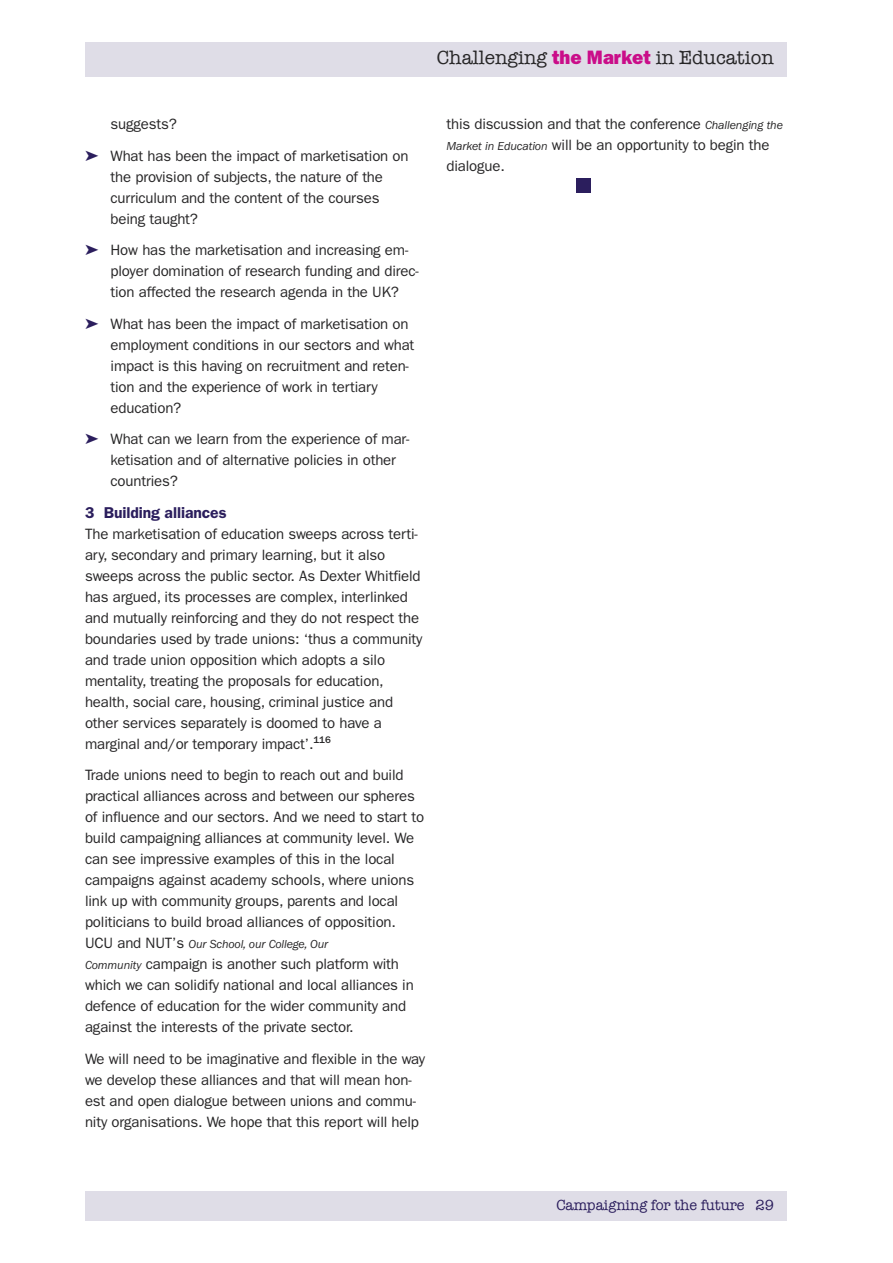
<style>
.page{position:relative;width:893px;height:1263px;background:#fff}
.page>*{position:absolute;margin:0;border:0;box-sizing:border-box;transform-origin:0 0}
.t1{font:19.5px "American Typewriter";color:#272627}
.t2{font:600 15.75px "Franklin Gothic";letter-spacing:-.005em;color:#2b1e5d}
.t3{font:15px/21px "Franklin Gothic";letter-spacing:-.01em;color:#272627}
.t4{font:15px "American Typewriter";color:#2b1e5d}
.t5{font:italic 12px "Franklin Gothic";letter-spacing:-.01em;color:#272627}
.s1{font-family:"Franklin Gothic";font-weight:800;color:#ca0d89}
.s2{font-style:normal;font-size:15px}
.s3{font-style:italic;font-size:12px}
</style>
<div class="page">
<div style="left:85px;top:43px;width:702px;height:34px;background:#dfdde7"></div>
<div style="left:85px;top:1191px;width:702px;height:29px;background:#dfdde7"></div>
<div style="left:576px;top:179px;width:14px;height:14px;background:#2b1e5d"></div>
<h1 class="t1" style="left:437px;top:46px;width:339px">Challenging <span class="s1">the Market</span> in Education</h1>
<p class="t3" style="left:111px;top:110px;width:300px;line-height:31.5px">suggests?<br>What has been the impact of marketisation on</p>
<p class="t3" style="left:111px;top:168px;width:274px">the provision of subjects, the nature of the curriculum and the content of the courses being taught?</p>
<p class="t3" style="left:111px;top:241px;width:310px">How has the marketisation and increasing em&shy;ployer domination of research funding and direc&shy;tion affected the research agenda in the UK?</p>
<p class="t3" style="left:111px;top:315px;width:305px">What has been the impact of marketisation on employment conditions in our sectors and what impact is this having on recruitment and reten&shy;tion and the experience of work in tertiary education?</p>
<p class="t3" style="left:111px;top:430px;width:301px">What can we learn from the experience of mar&shy;ketisation and of alternative policies in other countries?</p>
<p class="t2" style="left:85px;top:507px;width:143px">3 Building alliances</p>
<p class="t3" style="left:85px;top:525px;width:339px">The marketisation of education sweeps across terti&shy;ary, secondary and primary learning, but it also sweeps across the public sector. As Dexter Whitfield has argued, its processes are complex, interlinked and mutually reinforcing and they do not respect the boundaries used by trade unions: ‘thus a community and trade union opposition which adopts a silo mentality, treating the proposals for education, health, social care, housing, criminal justice and other services separately is doomed to have a marginal and/or temporary impact’.<sup>116</sup></p>
<p class="t3" style="left:85px;top:766px;width:341px">Trade unions need to begin to reach out and build practical alliances across and between our spheres of influence and our sectors. And we need to start to build campaigning alliances at community level. We can see impressive examples of this in the local campaigns against academy schools, where unions link up with community groups, parents and local politicians to build broad alliances of opposition.</p>
<p class="t5" style="left:85px;top:940px;width:245px"><span class="s2">UCU and NUT’s</span> Our School, our College, Our</p>
<p class="t3" style="left:85px;top:955px;width:330px"><span class="s3">Community</span> campaign is another such platform with which we can solidify national and local alliances in defence of education for the wider community and against the interests of the private sector.</p>
<p class="t3" style="left:85px;top:1050px;width:341px">We will need to be imaginative and flexible in the way we develop these alliances and that will mean hon&shy;est and open dialogue between unions and commu&shy;nity organisations. We hope that this report will help</p>
<p class="t3" style="left:446px;top:115px;width:338px">this discussion and that the conference <span class="s3">Challenging the<br>Market in Education</span> will be an opportunity to begin the dialogue.</p>
<p class="t4" style="left:556px;top:1196px;width:219px">Campaigning for the future 29</p>
</div>
